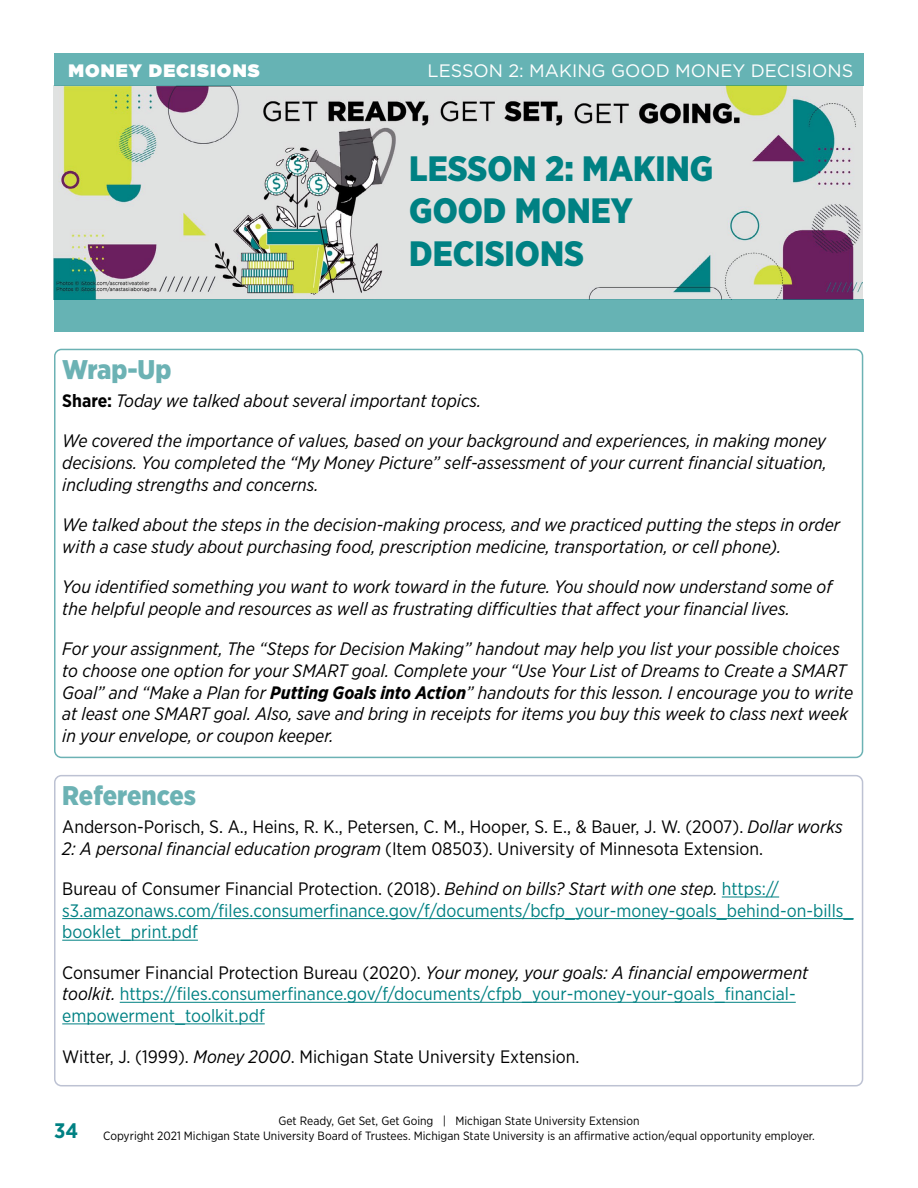
<style>
.page{position:relative;width:918px;height:1188px;background:#fff}
.page>*{position:absolute;margin:0;border:0;box-sizing:border-box;transform-origin:0 0}
.t1{font:900 35.25px/42.3px "Gotham Narrow";color:#008183}
.Subhead1{font:900 27px "Gotham Narrow";color:#6cb2b4}
.Bullet__para_space_a{font:italic 18px/21.6px "Gotham Narrow";color:#000}
.Bullet__para_space_a-2{font:18px/21.6px "Gotham Narrow";color:#008183}
.Bullet__para_space_a-3{font:18px/21.6px "Gotham Narrow";color:#000}
.t2{font:18px "Gotham";color:#fff}
.t3{font:900 18px "Gotham";letter-spacing:.06em;color:#fff}
.t4{font:12px/14.4px "Gotham Narrow";color:#000}
.s1{font-weight:700;font-style:normal}
.s2{font-weight:700}
.s3{font-style:italic}
.s4{color:#000}
.s5{font-style:italic;color:#000}
.s6{font-weight:700;font-size:21px;color:#008183}
</style>
<div class="page">
<img style="left:53px;top:86px;width:809px;height:214px">
<div style="left:54px;top:300px;width:809px;height:32px;background:#66b3b4"></div>
<div style="left:55px;top:53px;width:809px;height:33px;background:#66b3b4"></div>
<div style="left:54px;top:349px;width:809px;height:409px;border:2px solid #6cb2b4;border-radius:7px"></div>
<hr style="left:722px;top:897px;width:57px;height:1px;background:#008183">
<hr style="left:62px;top:918px;width:792px;height:1px;background:#008183">
<hr style="left:62px;top:940px;width:136px;height:1px;background:#008183">
<hr style="left:120px;top:1002px;width:676px;height:1px;background:#008183">
<hr style="left:62px;top:1023px;width:203px;height:1px;background:#008183">
<div style="left:54px;top:775px;width:809px;height:311px;border:2px solid #bdc2d3;border-radius:7px"></div>
<p class="t3" style="left:68px;top:57px;width:193px">MONEY DECISIONS</p>
<p class="t2" style="left:428px;top:59px;width:427px">LESSON 2: MAKING GOOD MONEY DECISIONS</p>
<p class="t1" style="left:409px;top:147px;width:305px">LESSON 2: MAKING<br>GOOD MONEY</p>
<p class="t1" style="left:409px;top:232px;width:176px">DECISIONS</p>
<h2 class="Subhead1" style="left:62px;top:351px;width:111px">Wrap-Up</h2>
<p class="Bullet__para_space_a" style="left:62px;top:389px;width:421px"><span class="s1">Share:</span> Today we talked about several important topics.</p>
<p class="Bullet__para_space_a" style="left:62px;top:430px;width:766px;text-align:justify">We covered the importance of values, based on your background and experiences, in making money decisions. You completed the “My Money Picture” self-assessment of your current financial situation, including strengths and concerns.</p>
<p class="Bullet__para_space_a" style="left:62px;top:514px;width:779px">We talked about the steps in the decision-making process, and we practiced putting the steps in order with a case study about purchasing food, prescription medicine, transportation, or cell phone).</p>
<p class="Bullet__para_space_a" style="left:62px;top:576px;width:771px">You identified something you want to work toward in the future. You should now understand some of the helpful people and resources as well as frustrating difficulties that affect your financial lives.</p>
<p class="Bullet__para_space_a" style="left:62px;top:638px;width:793px">For your assignment, The “Steps for Decision Making” handout may help you list your possible choices to choose one option for your SMART goal. Complete your “Use Your List of Dreams to Create a SMART Goal” and “Make a Plan for <span class="s2">Putting Goals into Action</span>” handouts for this lesson. I encourage you to write at least one SMART goal. Also, save and bring in receipts for items you buy this week to class next week in your envelope, or coupon keeper.</p>
<h2 class="Subhead1" style="left:62px;top:777px;width:135px">References</h2>
<p class="Bullet__para_space_a-3" style="left:62px;top:816px;width:782px">Anderson-Porisch, S. A., Heins, R. K., Petersen, C. M., Hooper, S. E., &amp; Bauer, J. W. (2007). <span class="s3">Dollar works<br>2: A personal financial education program</span> (Item 08503). University of Minnesota Extension.</p>
<p class="Bullet__para_space_a-2" style="left:62px;top:878px;width:793px"><span class="s4">Bureau of Consumer Financial Protection. (2018).</span> <span class="s5">Behind on bills? Start with one step.</span> https:// s3.amazonaws.com/files.consumerfinance.gov/f/documents/bcfp_your-money-goals_behind-on-bills_ booklet_print.pdf</p>
<p class="Bullet__para_space_a-2" style="left:62px;top:961px;width:748px"><span class="s4">Consumer Financial Protection Bureau (2020).</span> <span class="s5">Your money, your goals: A financial empowerment toolkit.</span> https://files.consumerfinance.gov/f/documents/cfpb_your-money-your-goals_financial&shy;empowerment_toolkit.pdf</p>
<p class="Bullet__para_space_a-3" style="left:62px;top:1045px;width:519px">Witter, J. (1999). <span class="s3">Money 2000</span>. Michigan State University Extension.</p>
<p class="t4" style="left:54px;top:1114px;width:762px;text-indent:225px">Get Ready, Get Set, Get Going | Michigan State University Extension<br><span class="s6">34</span> Copyright 2021 Michigan State University Board of Trustees. Michigan State University is an affirmative action/equal opportunity employer.</p>
</div>
